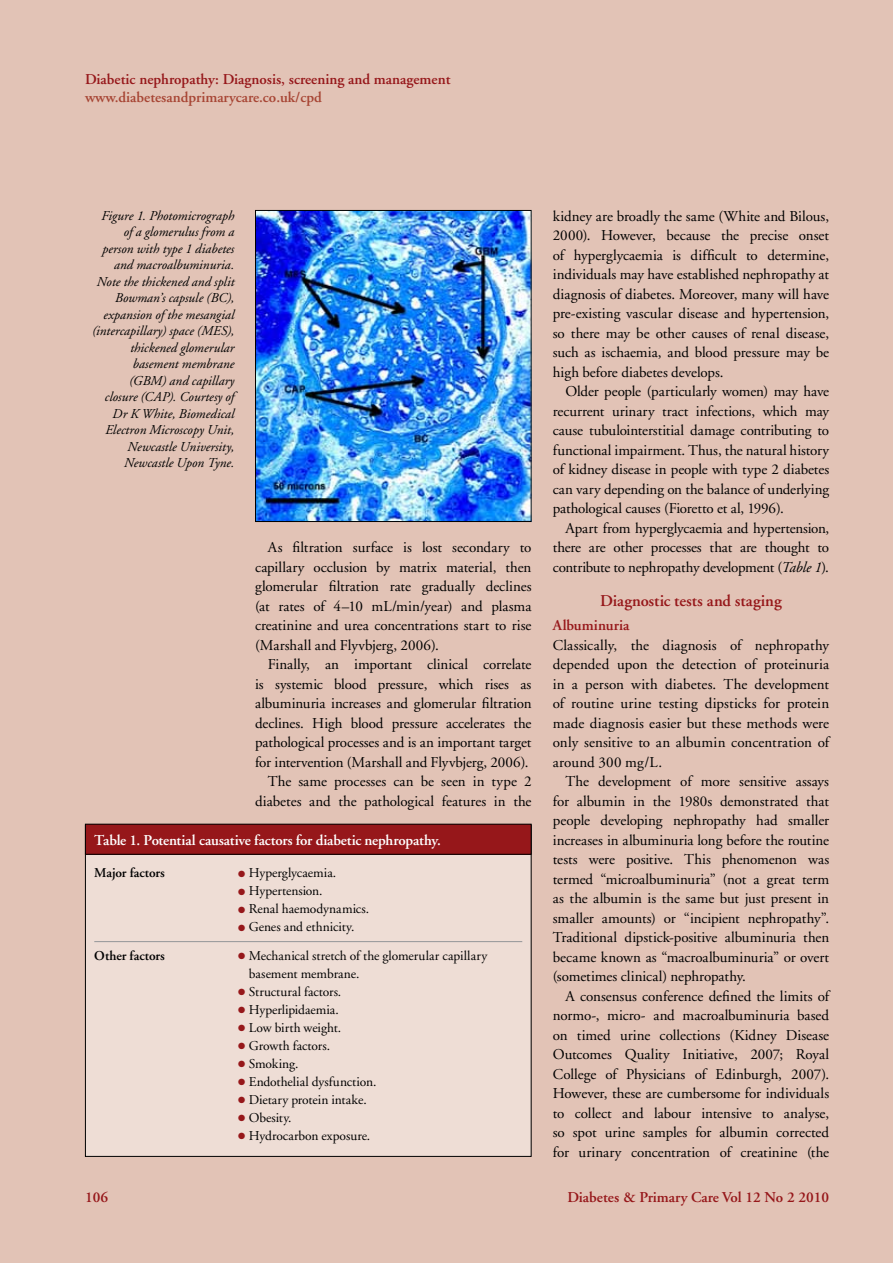
<style>
.page{position:relative;width:893px;height:1263px;background:#e2c3b6}
.page>*{position:absolute;margin:0;border:0;box-sizing:border-box;transform-origin:0 0}
.t1{font:600 16.5px "Adobe Garamond";color:#96171a}
.t2{font:15px/19.5px "Adobe Garamond";letter-spacing:-.005em;color:#000;text-align:justify}
.t3{font:600 15px "Adobe Garamond";color:#96171a}
.t4{font:600 15px "Adobe Garamond";letter-spacing:-.015em;color:#fff}
.t5{font:600 15px "Adobe Garamond";color:#a74534}
.t6{font:italic 13.5px/16.5px "Adobe Garamond";color:#000;text-align:right}
.t7{font:13.5px/18px "Adobe Garamond";letter-spacing:-.005em;color:#000}
.t8{font:600 13.5px "Adobe Garamond";letter-spacing:-.005em;color:#000}
.s1{color:#96171a}
.s2{font-style:italic}
</style>
<div class="page">
<div style="left:85px;top:825px;width:446px;height:331px;background:#eeddd5"></div>
<hr style="left:94px;top:941px;width:428px;height:1px;background:#939598">
<div style="left:85px;top:824px;width:446px;height:30px;background:#96171a"></div>
<div style="left:85px;top:824px;width:446px;height:31px;border:1px solid #000"></div>
<img style="left:257px;top:212px;width:272px;height:308px">
<div style="left:255px;top:210px;width:276px;height:312px;border:1px solid #000"></div>
<p class="t3" style="left:85px;top:71px;width:367px">Diabetic nephropathy: Diagnosis, screening and management</p>
<p class="t5" style="left:85px;top:89px;width:238px">www.diabetesandprimarycare.co.uk/cpd</p>
<p class="t6" style="left:92px;top:208px;width:144px">Figure 1. Photomicrograph of a glomerulus from a person with type 1 diabetes and macroalbuminuria.<br>Note the thickened and split<br>Bowman’s capsule (BC), expansion of the mesangial (intercapillary) space (MES), thickened glomerular basement membrane<br>(GBM) and capillary<br>closure (CAP). Courtesy of<br>Dr K White, Biomedical<br>Electron Microscopy Unit,<br>Newcastle University,<br>Newcastle Upon Tyne.</p>
<p class="t2" style="left:255px;top:538px;width:278px;text-indent:13px">As filtration surface is lost secondary to capillary occlusion by matrix material, then glomerular filtration rate gradually declines (at rates of 4–10 mL/min/year) and plasma creatinine and urea concentrations start to rise (Marshall and Flyvbjerg, 2006).</p>
<p class="t2" style="left:255px;top:655px;width:278px;text-align:right">Finally, an important clinical correlate<br>is systemic blood pressure, which rises as albuminuria increases and glomerular filtration declines. High blood pressure accelerates the pathological processes and is an important target for intervention (Marshall and Flyvbjerg, 2006).<br>The same processes can be seen in type 2 diabetes and the pathological features in the</p>
<p class="t4" style="left:94px;top:832px;width:348px">Table 1. Potential causative factors for diabetic nephropathy.</p>
<p class="t8" style="left:94px;top:866px;width:72px">Major factors</p>
<p class="t7" style="left:238px;top:864px;width:99px"><span class="s1">●</span> Hyperglycaemia.</p>
<p class="t7" style="left:238px;top:882px;width:86px"><span class="s1">●</span> Hypertension.</p>
<p class="t7" style="left:238px;top:900px;width:132px"><span class="s1">●</span> Renal haemodynamics.</p>
<p class="t7" style="left:238px;top:918px;width:118px"><span class="s1">●</span> Genes and ethnicity.</p>
<p class="t8" style="left:94px;top:948px;width:72px">Other factors</p>
<p class="t7" style="left:249px;top:947px;width:240px;text-indent:-11px"><span class="s1">●</span> Mechanical stretch of the glomerular capillary basement membrane.</p>
<p class="t7" style="left:238px;top:983px;width:105px"><span class="s1">●</span> Structural factors.</p>
<p class="t7" style="left:238px;top:1001px;width:102px"><span class="s1">●</span> Hyperlipidaemia.</p>
<p class="t7" style="left:238px;top:1019px;width:104px"><span class="s1">●</span> Low birth weight.</p>
<p class="t7" style="left:238px;top:1037px;width:93px"><span class="s1">●</span> Growth factors.</p>
<p class="t7" style="left:238px;top:1055px;width:62px"><span class="s1">●</span> Smoking.</p>
<p class="t7" style="left:238px;top:1073px;width:140px"><span class="s1">●</span> Endothelial dysfunction.</p>
<p class="t7" style="left:238px;top:1091px;width:130px"><span class="s1">●</span> Dietary protein intake.</p>
<p class="t7" style="left:238px;top:1109px;width:55px"><span class="s1">●</span> Obesity.</p>
<p class="t7" style="left:238px;top:1127px;width:133px"><span class="s1">●</span> Hydrocarbon exposure.</p>
<p class="t2" style="left:553px;top:207px;width:278px">kidney are broadly the same (White and Bilous, 2000). However, because the precise onset of hyperglycaemia is difficult to determine, individuals may have established nephropathy at diagnosis of diabetes. Moreover, many will have pre-existing vascular disease and hypertension, so there may be other causes of renal disease, such as ischaemia, and blood pressure may be high before diabetes develops.</p>
<p class="t2" style="left:553px;top:382px;width:278px;text-indent:13px">Older people (particularly women) may have recurrent urinary tract infections, which may cause tubulointerstitial damage contributing to functional impairment. Thus, the natural history of kidney disease in people with type 2 diabetes can vary depending on the balance of underlying pathological causes (Fioretto et al, 1996).</p>
<p class="t2" style="left:553px;top:519px;width:278px;text-indent:13px">Apart from hyperglycaemia and hypertension, there are other processes that are thought to contribute to nephropathy development (<span class="s2">Table 1</span>).</p>
<p class="t1" style="left:600px;top:592px;width:183px">Diagnostic tests and staging</p>
<p class="t3" style="left:553px;top:617px;width:78px">Albuminuria</p>
<p class="t2" style="left:553px;top:636px;width:278px">Classically, the diagnosis of nephropathy depended upon the detection of proteinuria in a person with diabetes. The development of routine urine testing dipsticks for protein made diagnosis easier but these methods were only sensitive to an albumin concentration of around 300 mg/L.</p>
<p class="t2" style="left:553px;top:772px;width:278px;text-indent:13px">The development of more sensitive assays for albumin in the 1980s demonstrated that people developing nephropathy had smaller increases in albuminuria long before the routine tests were positive. This phenomenon was termed “microalbuminuria” (not a great term as the albumin is the same but just present in smaller amounts) or “incipient nephropathy”.<br>Traditional dipstick-positive albuminuria then became known as “macroalbuminuria” or overt (sometimes clinical) nephropathy.</p>
<p class="t2" style="left:553px;top:987px;width:278px;text-indent:13px">A consensus conference defined the limits of normo-, micro- and macroalbuminuria based on timed urine collections (Kidney Disease Outcomes Quality Initiative, 2007; Royal College of Physicians of Edinburgh, 2007).<br>However, these are cumbersome for individuals to collect and labour intensive to analyse, so spot urine samples for albumin corrected for urinary concentration of creatinine (the</p>
<p class="t3" style="left:85px;top:1189px;width:24px">106</p>
<p class="t3" style="left:567px;top:1189px;width:263px">Diabetes &amp; Primary Care Vol 12 No 2 2010</p>
</div>
